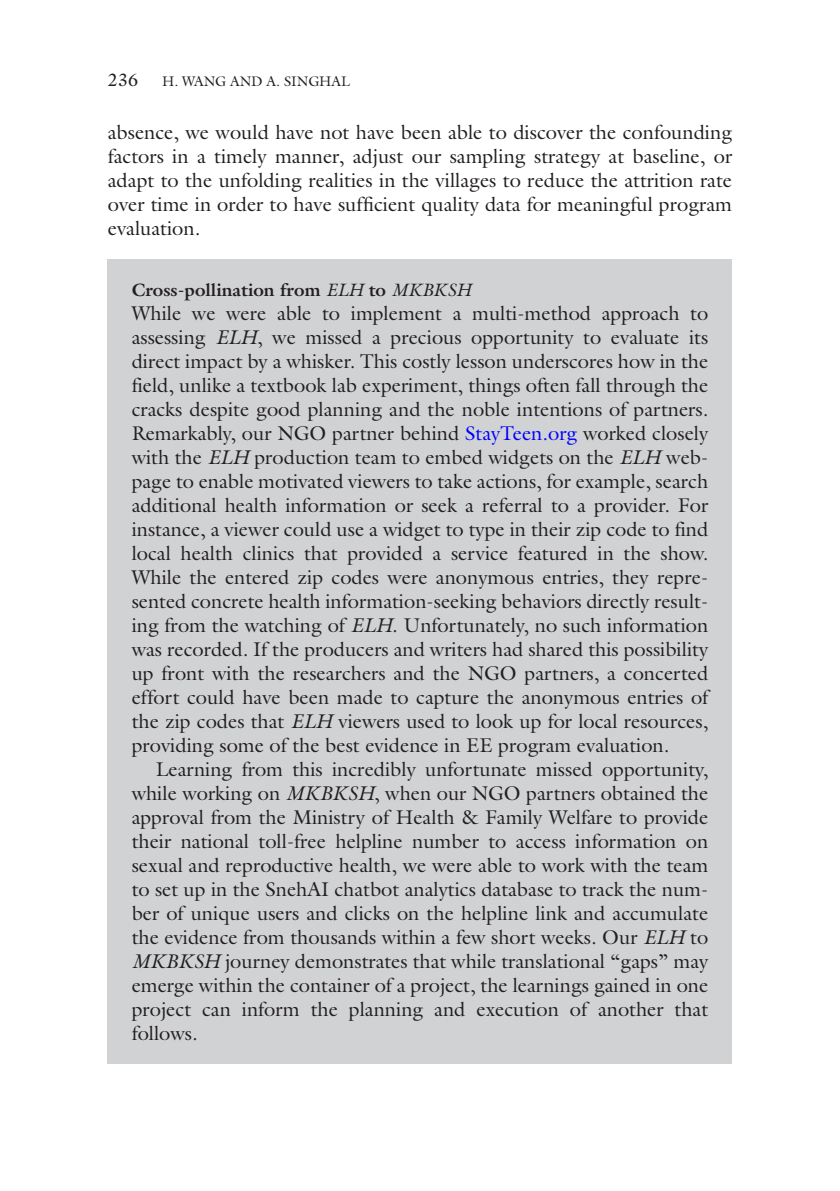
<style>
.page{position:relative;width:840px;height:1191px;background:#fff}
.page>*{position:absolute;margin:0;border:0;box-sizing:border-box;transform-origin:0 0}
.B_text_flush__Import{font:20px/24px "Galliard Std";color:#231f20;text-align:justify}
.B_text__Important_Wa{font:20px/24px "Galliard Std";color:#231f20;text-align:justify}
.Text{font:20px/24px "Galliard Std";color:#231f20;text-align:justify}
.B_1hd_Overview{font:700 18px "Galliard Std";color:#231f20}
.t1{font:18px "Galliard Std";color:#231f20}
.t2{font:14px "Galliard Std";color:#231f20}
.s1{font-weight:400;font-style:italic}
.s2{font-style:italic}
.s3{color:#00f}
</style>
<div class="page">
<div style="left:108px;top:259px;width:623px;height:805px;background:#d1d2d4"></div>
<p class="t1" style="left:108px;top:69px;width:32px">236</p>
<p class="Text" style="left:108px;top:120px;width:625px">absence, we would have not have been able to discover the confounding factors in a timely manner, adjust our sampling strategy at baseline, or adapt to the unfolding realities in the villages to reduce the attrition rate over time in order to have sufficient quality data for meaningful program evaluation.</p>
<p class="t2" style="left:162px;top:72px;width:189px">H. WANG AND A. SINGHAL</p>
<p class="B_1hd_Overview" style="left:132px;top:278px;width:341px">Cross-pollination from <span class="s1">ELH</span> to <span class="s1">MKBKSH</span></p>
<p class="B_text_flush__Import" style="left:132px;top:301px;width:578px">While we were able to implement a multi-method approach to assessing <span class="s2">ELH</span>, we missed a precious opportunity to evaluate its direct impact by a whisker. This costly lesson underscores how in the field, unlike a textbook lab experiment, things often fall through the cracks despite good planning and the noble intentions of partners.<br>Remarkably, our NGO partner behind <span class="s3">StayTeen.org</span> worked closely with the <span class="s2">ELH</span> production team to embed widgets on the <span class="s2">ELH</span> web&shy;page to enable motivated viewers to take actions, for example, search additional health information or seek a referral to a provider. For instance, a viewer could use a widget to type in their zip code to find local health clinics that provided a service featured in the show.<br>While the entered zip codes were anonymous entries, they repre&shy;sented concrete health information-seeking behaviors directly result&shy;ing from the watching of <span class="s2">ELH</span>. Unfortunately, no such information was recorded. If the producers and writers had shared this possibility up front with the researchers and the NGO partners, a concerted effort could have been made to capture the anonymous entries of the zip codes that <span class="s2">ELH</span> viewers used to look up for local resources, providing some of the best evidence in EE program evaluation.</p>
<p class="B_text__Important_Wa" style="left:132px;top:757px;width:578px;text-indent:24px">Learning from this incredibly unfortunate missed opportunity, while working on <span class="s2">MKBKSH</span>, when our NGO partners obtained the approval from the Ministry of Health &amp; Family Welfare to provide their national toll-free helpline number to access information on sexual and reproductive health, we were able to work with the team to set up in the SnehAI chatbot analytics database to track the num&shy;ber of unique users and clicks on the helpline link and accumulate the evidence from thousands within a few short weeks. Our <span class="s2">ELH</span> to <span class="s2">MKBKSH</span> journey demonstrates that while translational “gaps” may emerge within the container of a project, the learnings gained in one project can inform the planning and execution of another that follows.</p>
</div>
